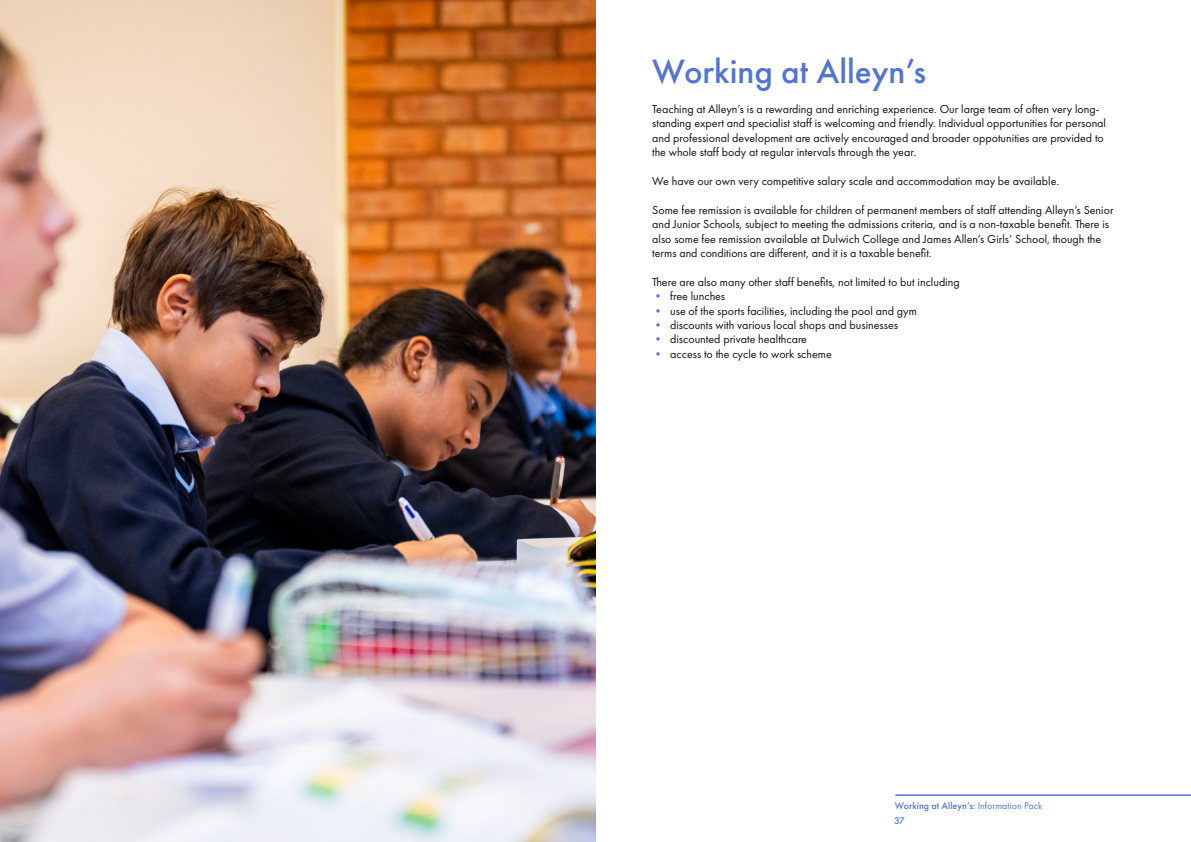
<style>
.page{position:relative;width:1191px;height:842px;background:#fff}
.page>*{position:absolute;margin:0;border:0;box-sizing:border-box;transform-origin:0 0}
.Heading{font:500 35px "Futura PT";color:#5275d0}
.Paragraph{font:12px/14.4px "Futura PT";color:#121212}
.t1{font:500 10px/14.3px "Futura PT";color:#5275d0}
.s1{font-weight:500;color:#5275d0}
.s2{font-weight:400}
</style>
<div class="page">
<img style="left:0;top:0;width:595px;height:842px">
<hr style="left:895px;top:794px;width:296px;height:2px;background:#5275d0">
<p class="Heading" style="left:652px;top:51px;width:275px">Working at Alleyn’s</p>
<p class="Paragraph" style="left:652px;top:102px;width:455px">Teaching at Alleyn’s is a rewarding and enriching experience. Our large team of often very long&shy;standing expert and specialist staff is welcoming and friendly. Individual opportunities for personal and professional development are actively encouraged and broader oppotunities are provided to the whole staff body at regular intervals through the year.</p>
<p class="Paragraph" style="left:652px;top:174px;width:408px">We have our own very competitive salary scale and accommodation may be available.</p>
<p class="Paragraph" style="left:652px;top:202px;width:463px">Some fee remission is available for children of permanent members of staff attending Alleyn’s Senior and Junior Schools, subject to meeting the admissions criteria, and is a non-taxable benefit. There is also some fee remission available at Dulwich College and James Allen’s Girls’ School, though the terms and conditions are different, and it is a taxable benefit.</p>
<p class="Paragraph" style="left:652px;top:274px;width:309px">There are also many other staff benefits, not limited to but including</p>
<p class="Paragraph" style="left:652px;top:289px;width:74px"><span class="s1">•</span> free lunches</p>
<p class="Paragraph" style="left:652px;top:303px;width:266px"><span class="s1">•</span> use of the sports facilities, including the pool and gym</p>
<p class="Paragraph" style="left:652px;top:318px;width:247px"><span class="s1">•</span> discounts with various local shops and businesses</p>
<p class="Paragraph" style="left:652px;top:332px;width:156px"><span class="s1">•</span> discounted private healthcare</p>
<p class="Paragraph" style="left:652px;top:346px;width:181px"><span class="s1">•</span> access to the cycle to work scheme</p>
<p class="t1" style="left:894px;top:799px;width:149px">Working at Alleyn’s: <span class="s2">Information Pack<br></span>37</p>
</div>
